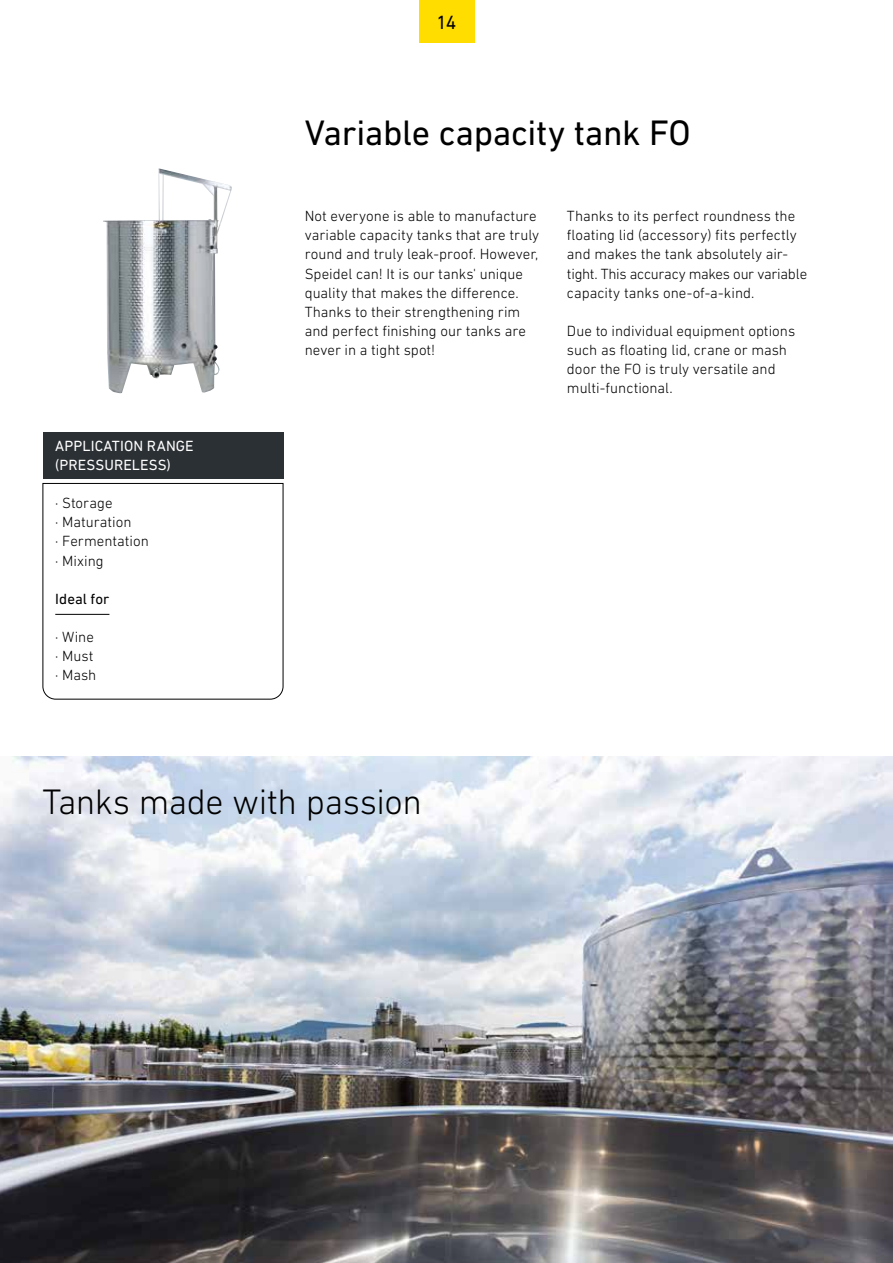
<style>
.page{position:relative;width:893px;height:1263px;background:#fff}
.page>*{position:absolute;margin:0;border:0;box-sizing:border-box;transform-origin:0 0}
.t1{font:36px "DIN Next LT Pro";letter-spacing:-.01em;color:#000}
.t2{font:300 36px "DIN Next LT Pro";letter-spacing:-.015em;color:#000}
.t3{font:19.5px "DIN Next LT Pro";color:#000}
.t4{font:300 15px/19.2px "DIN Next LT Pro";color:#000}
.t5{font:15px/19.2px "DIN Next LT Pro";letter-spacing:.01em;color:#fff}
.t6{font:15px "DIN Next LT Pro";letter-spacing:.005em;color:#000}
</style>
<div class="page">
<img style="left:103px;top:168px;width:129px;height:225px">
<img style="left:0;top:757px;width:893px;height:506px">
<div style="left:43px;top:432px;width:240px;height:46px;background:#2b3034"></div>
<svg style="left:42px;top:483px;width:242px;height:217px"></svg>
<hr style="left:55px;top:614px;width:54px;height:1px;background:#000">
<div style="left:419px;top:0;width:55px;height:43px;background:#fd0"></div>
<h2 class="t3" style="left:437px;top:11px;width:21px">14</h2>
<h1 class="t1" style="left:305px;top:112px;width:388px">Variable capacity tank FO</h1>
<p class="t5" style="left:55px;top:436px;width:140px">APPLICATION RANGE (PRESSURELESS)</p>
<p class="t4" style="left:55px;top:493px;width:95px">· Storage<br>· Maturation<br>· Fermentation · Mixing</p>
<p class="t6" style="left:55px;top:590px;width:56px">Ideal for</p>
<p class="t4" style="left:55px;top:627px;width:43px">· Wine · Must · Mash</p>
<p class="t4" style="left:305px;top:206px;width:236px">Not everyone is able to manufacture variable capacity tanks that are truly round and truly leak-proof. However, Speidel can! It is our tanks' unique quality that makes the difference.<br>Thanks to their strengthening rim and perfect finishing our tanks are never in a tight spot!</p>
<p class="t4" style="left:567px;top:206px;width:242px">Thanks to its perfect roundness the floating lid (accessory) fits perfectly and makes the tank absolutely air&shy;tight. This accuracy makes our variable capacity tanks one-of-a-kind.</p>
<p class="t4" style="left:567px;top:321px;width:230px">Due to individual equipment options such as floating lid, crane or mash door the FO is truly versatile and multi-functional.</p>
<h1 class="t2" style="left:43px;top:781px;width:381px">Tanks made with passion</h1>
</div>
